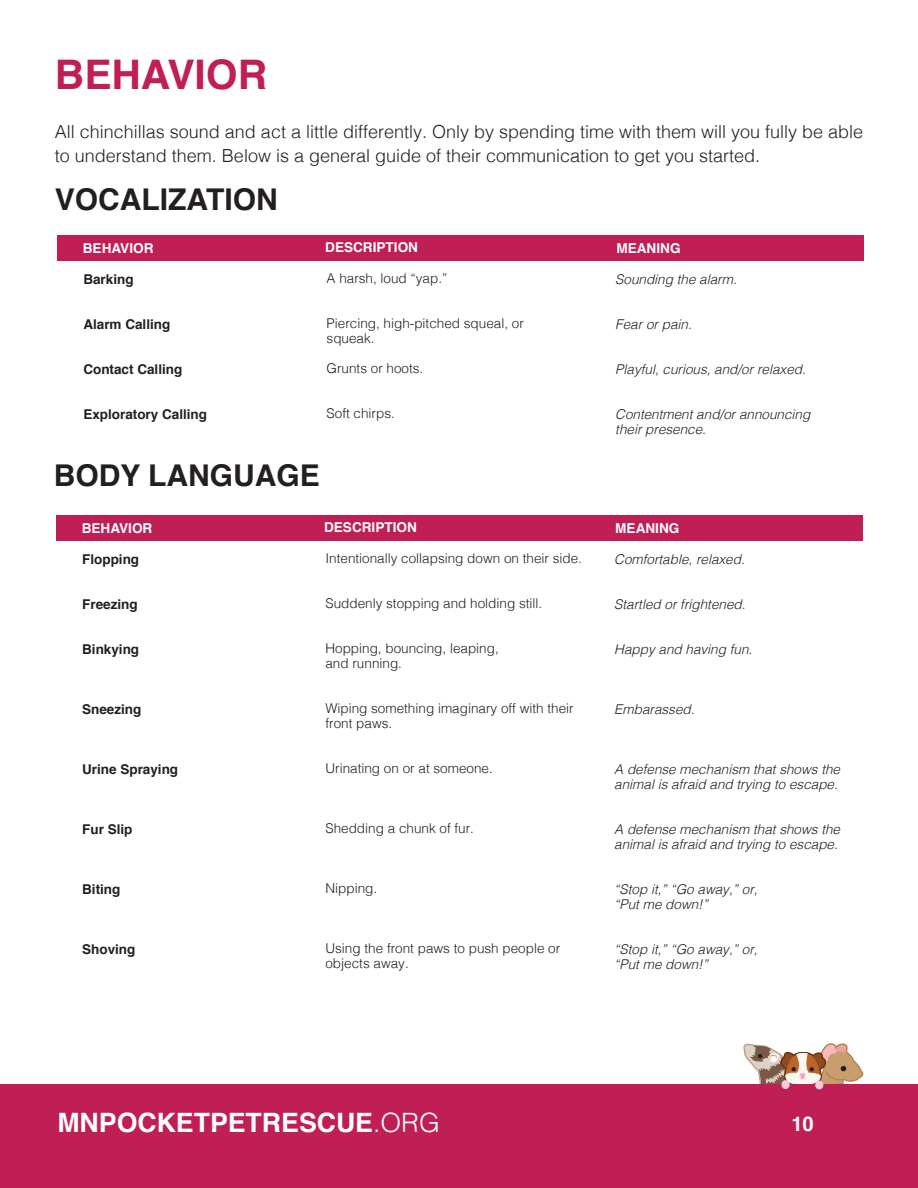
<style>
.page{position:relative;width:918px;height:1188px;background:#fff}
.page>*{position:absolute;margin:0;border:0;box-sizing:border-box;transform-origin:0 0}
.t1{font:700 40.8px "Helvetica";color:#bf1f54}
.t2{font:700 30px "Helvetica";color:#231f20}
.t3{font:700 26.7px "Helvetica";color:#fff}
.t4{font:700 20.25px "Helvetica";color:#fff}
.t5{font:300 18px/24px "Helvetica";color:#231f20}
.t6{font:700 13.65px "Helvetica";color:#fff}
.t7{font:italic 300 13.5px/15px "Helvetica";color:#231f20}
.t8{font:300 13.5px/15px "Helvetica";color:#231f20}
.t9{font:700 13.5px "Helvetica";color:#231f20}
.s1{font-weight:300}
</style>
<div class="page">
<div style="left:57px;top:235px;width:807px;height:25px;background:#bf1f54"></div>
<div style="left:56px;top:515px;width:807px;height:25px;background:#bf1f54"></div>
<svg style="left:743px;top:1043px;width:121px;height:41px"></svg>
<div style="left:0;top:1084px;width:918px;height:104px;background:#bf1f54"></div>
<div style="left:781px;top:1080px;width:9px;height:9px;background:#f9cadc;border-radius:50%"></div>
<div style="left:815px;top:1081px;width:8px;height:8px;background:#f9cadc;border-radius:50%"></div>
<h1 class="t1" style="left:55px;top:42px;width:214px">BEHAVIOR</h1>
<h3 class="t5" style="left:55px;top:118px;width:810px">All chinchillas sound and act a little differently. Only by spending time with them will you fully be able to understand them. Below is a general guide of their communication to get you started.</h3>
<h2 class="t2" style="left:55px;top:175px;width:224px">VOCALIZATION</h2>
<p class="t6" style="left:83px;top:237px;width:72px">BEHAVIOR</p>
<p class="t9" style="left:83px;top:268px;width:52px">Barking</p>
<p class="t9" style="left:83px;top:313px;width:89px">Alarm Calling</p>
<p class="t9" style="left:83px;top:358px;width:101px">Contact Calling</p>
<p class="t9" style="left:83px;top:403px;width:125px">Exploratory Calling</p>
<p class="t6" style="left:325px;top:236px;width:94px">DESCRIPTION</p>
<p class="t6" style="left:616px;top:237px;width:66px">MEANING</p>
<p class="t8" style="left:327px;top:270px;width:122px">A harsh, loud “yap.”</p>
<p class="t8" style="left:327px;top:315px;width:199px">Piercing, high-pitched squeal, or squeak.</p>
<p class="t8" style="left:327px;top:360px;width:98px">Grunts or hoots.</p>
<p class="t8" style="left:327px;top:405px;width:70px">Soft chirps.</p>
<p class="t7" style="left:615px;top:271px;width:123px">Sounding the alarm.</p>
<p class="t7" style="left:615px;top:316px;width:78px">Fear or pain.</p>
<p class="t7" style="left:615px;top:361px;width:192px">Playful, curious, and/or relaxed.</p>
<p class="t7" style="left:615px;top:406px;width:197px">Contentment and/or announcing their presence.</p>
<h2 class="t2" style="left:54px;top:451px;width:268px">BODY LANGUAGE</h2>
<p class="t6" style="left:82px;top:517px;width:72px">BEHAVIOR</p>
<p class="t9" style="left:82px;top:548px;width:58px">Flopping</p>
<p class="t9" style="left:82px;top:593px;width:57px">Freezing</p>
<p class="t9" style="left:82px;top:638px;width:59px">Binkying</p>
<p class="t6" style="left:324px;top:516px;width:94px">DESCRIPTION</p>
<p class="t6" style="left:615px;top:517px;width:66px">MEANING</p>
<p class="t8" style="left:325px;top:550px;width:258px">Intentionally collapsing down on their side.</p>
<p class="t8" style="left:325px;top:595px;width:218px">Suddenly stopping and holding still.</p>
<p class="t8" style="left:325px;top:640px;width:175px">Hopping, bouncing, leaping, and running.</p>
<p class="t8" style="left:325px;top:700px;width:250px">Wiping something imaginary off with their front paws.</p>
<p class="t8" style="left:325px;top:760px;width:169px">Urinating on or at someone.</p>
<p class="t7" style="left:614px;top:551px;width:132px">Comfortable, relaxed.</p>
<p class="t7" style="left:614px;top:596px;width:133px">Startled or frightened.</p>
<p class="t7" style="left:614px;top:641px;width:140px">Happy and having fun.</p>
<p class="t9" style="left:82px;top:698px;width:61px">Sneezing</p>
<p class="t7" style="left:614px;top:701px;width:82px">Embarassed.</p>
<p class="t9" style="left:82px;top:758px;width:98px">Urine Spraying</p>
<p class="t7" style="left:614px;top:761px;width:227px">A defense mechanism that shows the animal is afraid and trying to escape.</p>
<p class="t7" style="left:614px;top:821px;width:227px">A defense mechanism that shows the animal is afraid and trying to escape.</p>
<p class="t7" style="left:614px;top:881px;width:145px">“Stop it,” “Go away,” or, “Put me down!”</p>
<p class="t7" style="left:614px;top:941px;width:145px">“Stop it,” “Go away,” or, “Put me down!”</p>
<p class="t8" style="left:325px;top:820px;width:150px">Shedding a chunk of fur.</p>
<p class="t9" style="left:82px;top:818px;width:52px">Fur Slip</p>
<p class="t8" style="left:325px;top:880px;width:53px">Nipping.</p>
<p class="t9" style="left:82px;top:878px;width:40px">Biting</p>
<p class="t8" style="left:325px;top:940px;width:236px">Using the front paws to push people or objects away.</p>
<p class="t9" style="left:82px;top:938px;width:55px">Shoving</p>
<h3 class="t3" style="left:57px;top:1101px;width:384px">MNPOCKETPETRESCUE<span class="s1">.ORG</span></h3>
<h3 class="t4" style="left:791px;top:1107px;width:24px">10</h3>
</div>
